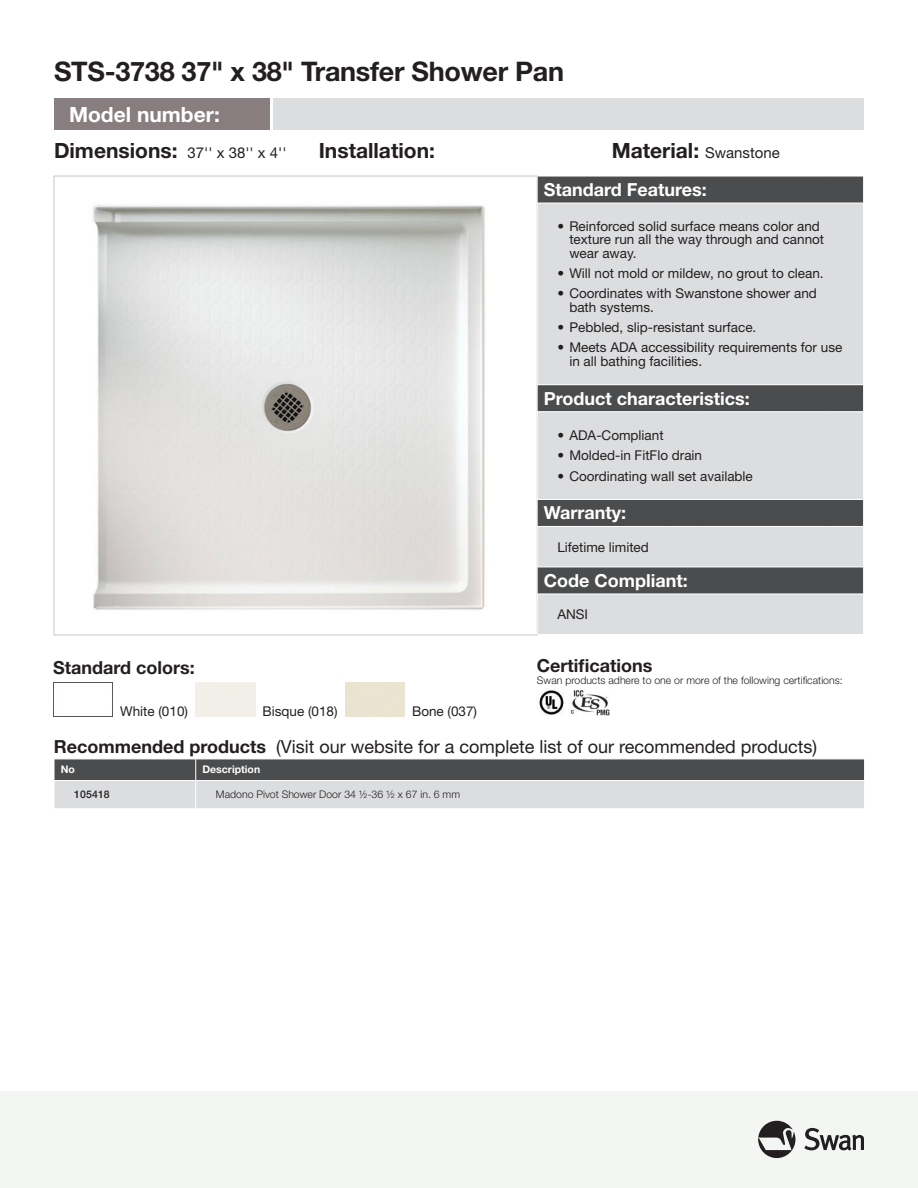
<style>
.page{position:relative;width:918px;height:1188px;background:#fff}
.page>*{position:absolute;margin:0;border:0;box-sizing:border-box;transform-origin:0 0}
.PRODUCT_TITLE_VAR{font:700 27px "Helvetica Neue LT Std";letter-spacing:-.01em;color:#231f20}
.dimensions{font:700 21px "Helvetica Neue LT Std";color:#231f20}
.SKU_LBL_VAR{font:700 21px "Helvetica Neue LT Std";color:#fff}
.options-title{font:18px "Helvetica Neue LT Std";color:#231f20}
.product-features-tit{font:700 18px "Helvetica Neue LT Std";color:#fff}
.product-features-tit-2{font:700 18px "Helvetica Neue LT Std";color:#231f20}
.options-title-2{font:700 18px "Helvetica Neue LT Std";color:#231f20}
.dimensions-2{font:15px "Helvetica Neue LT Std";letter-spacing:.01em;color:#231f20}
.product-features-tex{font:13.5px/13.5px "Helvetica Neue LT Std";color:#231f20}
.t1{font:300 10.5px "Helvetica Neue LT Std";color:#231f20}
.Tabs-title-AlignLeft{font:700 10.5px "Helvetica Neue LT Std";color:#fff}
.Tabs-text-No{font:500 10.5px "Helvetica Neue LT Std";letter-spacing:.01em;color:#231f20}
.s1{font-weight:700;font-size:21px}
.s2{font-weight:400;font-size:15px}
.s3{font-weight:700}
</style>
<div class="page">
<div style="left:0;top:1091px;width:918px;height:97px;background:#f3f6f3"></div>
<div style="left:273px;top:99px;width:591px;height:31px;background:#dcdddf"></div>
<svg style="left:804px;top:1128px;width:60px;height:23px"></svg>
<svg style="left:758px;top:1121px;width:37px;height:37px"></svg>
<div style="left:54px;top:99px;width:216px;height:31px;background:#887e80"></div>
<img style="left:539px;top:690px;width:71px;height:26px">
<img style="left:53px;top:682px;width:60px;height:34px">
<img style="left:93px;top:204px;width:392px;height:406px">
<svg style="left:54px;top:759px;width:811px;height:49px;background:#a0a1a2"></svg>
<div style="left:538px;top:177px;width:325px;height:26px;background:#4b4c4d"></div>
<svg style="left:538px;top:204px;width:325px;height:430px;background:#c1c2c4"></svg>
<svg style="left:537px;top:176px;width:1px;height:27px"></svg>
<svg style="left:863px;top:176px;width:1px;height:27px"></svg>
<hr style="left:537px;top:384px;width:129px;height:1px;background:#fff">
<svg style="left:537px;top:385px;width:1px;height:26px"></svg>
<hr style="left:666px;top:384px;width:34px;height:1px;background:#fff">
<hr style="left:700px;top:384px;width:130px;height:1px;background:#fff">
<hr style="left:830px;top:384px;width:34px;height:1px;background:#fff">
<svg style="left:863px;top:385px;width:1px;height:26px"></svg>
<hr style="left:537px;top:411px;width:129px;height:1px;background:#fff">
<hr style="left:666px;top:411px;width:34px;height:1px;background:#fff">
<hr style="left:700px;top:411px;width:130px;height:1px;background:#fff">
<hr style="left:830px;top:411px;width:34px;height:1px;background:#fff">
<hr style="left:537px;top:499px;width:129px;height:1px;background:#fff">
<svg style="left:537px;top:500px;width:1px;height:26px"></svg>
<hr style="left:666px;top:499px;width:34px;height:1px;background:#fff">
<hr style="left:700px;top:499px;width:130px;height:1px;background:#fff">
<hr style="left:830px;top:499px;width:34px;height:1px;background:#fff">
<svg style="left:863px;top:500px;width:1px;height:26px"></svg>
<hr style="left:537px;top:526px;width:129px;height:1px;background:#fff">
<hr style="left:666px;top:526px;width:34px;height:1px;background:#fff">
<hr style="left:700px;top:526px;width:130px;height:1px;background:#fff">
<hr style="left:830px;top:526px;width:34px;height:1px;background:#fff">
<hr style="left:537px;top:567px;width:129px;height:1px;background:#fff">
<svg style="left:537px;top:567px;width:1px;height:27px"></svg>
<hr style="left:666px;top:567px;width:34px;height:1px;background:#fff">
<hr style="left:700px;top:567px;width:130px;height:1px;background:#fff">
<hr style="left:830px;top:567px;width:34px;height:1px;background:#fff">
<svg style="left:863px;top:567px;width:1px;height:27px"></svg>
<hr style="left:537px;top:594px;width:129px;height:1px;background:#fff">
<hr style="left:666px;top:594px;width:34px;height:1px;background:#fff">
<hr style="left:700px;top:594px;width:130px;height:1px;background:#fff">
<hr style="left:830px;top:594px;width:34px;height:1px;background:#fff">
<h1 class="PRODUCT_TITLE_VAR" style="left:54px;top:50px;width:512px">STS-3738 37" x 38" Transfer Shower Pan</h1>
<p class="PRODUCT_TITLE_VAR" style="left:54px;top:54px;width:512px">STS-3738 37" x 38" Transfer Shower Pan</p>
<p class="SKU_LBL_VAR" style="left:69px;top:101px;width:152px">Model number:</p>
<p class="dimensions-2" style="left:54px;top:144px;width:234px"><span class="s1">Dimensions:</span> 37'' x 38'' x 4''</p>
<p class="dimensions" style="left:319px;top:138px;width:118px">Installation:</p>
<p class="dimensions" style="left:612px;top:138px;width:169px">Material: <span class="s2">Swanstone</span></p>
<p class="product-features-tit" style="left:544px;top:178px;width:165px">Standard Features:</p>
<p class="product-features-tex" style="left:569px;top:219px;width:256px;text-indent:-12px">• Reinforced solid surface means color and texture run all the way through and cannot wear away.</p>
<p class="product-features-tex" style="left:557px;top:266px;width:268px">• Will not mold or mildew, no grout to clean.</p>
<p class="product-features-tex" style="left:569px;top:287px;width:249px;text-indent:-12px">• Coordinates with Swanstone shower and bath systems.</p>
<p class="product-features-tex" style="left:557px;top:320px;width:201px">• Pebbled, slip-resistant surface.</p>
<p class="product-features-tex" style="left:569px;top:341px;width:275px;text-indent:-12px">• Meets ADA accessibility requirements for use in all bathing facilities.</p>
<p class="product-features-tit" style="left:544px;top:387px;width:207px">Product characteristics:</p>
<p class="product-features-tex" style="left:557px;top:428px;width:108px">• ADA-Compliant</p>
<p class="product-features-tex" style="left:557px;top:449px;width:146px">• Molded-in FitFlo drain</p>
<p class="product-features-tex" style="left:557px;top:469px;width:197px">• Coordinating wall set available</p>
<p class="product-features-tit" style="left:544px;top:502px;width:84px">Warranty:</p>
<p class="product-features-tex" style="left:557px;top:540px;width:93px">Lifetime limited</p>
<p class="product-features-tit" style="left:544px;top:569px;width:145px">Code Compliant:</p>
<p class="product-features-tex" style="left:557px;top:607px;width:32px">ANSI</p>
<p class="dimensions-2" style="left:54px;top:151px;width:54px">Project:</p>
<p class="options-title-2" style="left:537px;top:654px;width:117px">Certifications</p>
<p class="t1" style="left:537px;top:674px;width:307px">Swan products adhere to one or more of the following certifications:</p>
<p class="product-features-tit-2" style="left:53px;top:657px;width:143px">Standard colors:</p>
<p class="product-features-tex" style="left:120px;top:704px;width:69px">White (010)</p>
<p class="product-features-tex" style="left:263px;top:704px;width:77px">Bisque (018)</p>
<p class="product-features-tex" style="left:412px;top:704px;width:67px">Bone (037)</p>
<p class="options-title" style="left:54px;top:736px;width:765px"><span class="s3">Recommended products</span> (Visit our website for a complete list of our recommended products)</p>
<p class="Tabs-title-AlignLeft" style="left:61px;top:763px;width:16px">No</p>
<p class="Tabs-title-AlignLeft" style="left:203px;top:763px;width:59px">Description</p>
<p class="Tabs-text-No" style="left:74px;top:788px;width:37px">105418</p>
<p class="t1" style="left:216px;top:788px;width:246px">Madono Pivot Shower Door 34 ½-36 ½ x 67 in. 6 mm</p>
</div>
